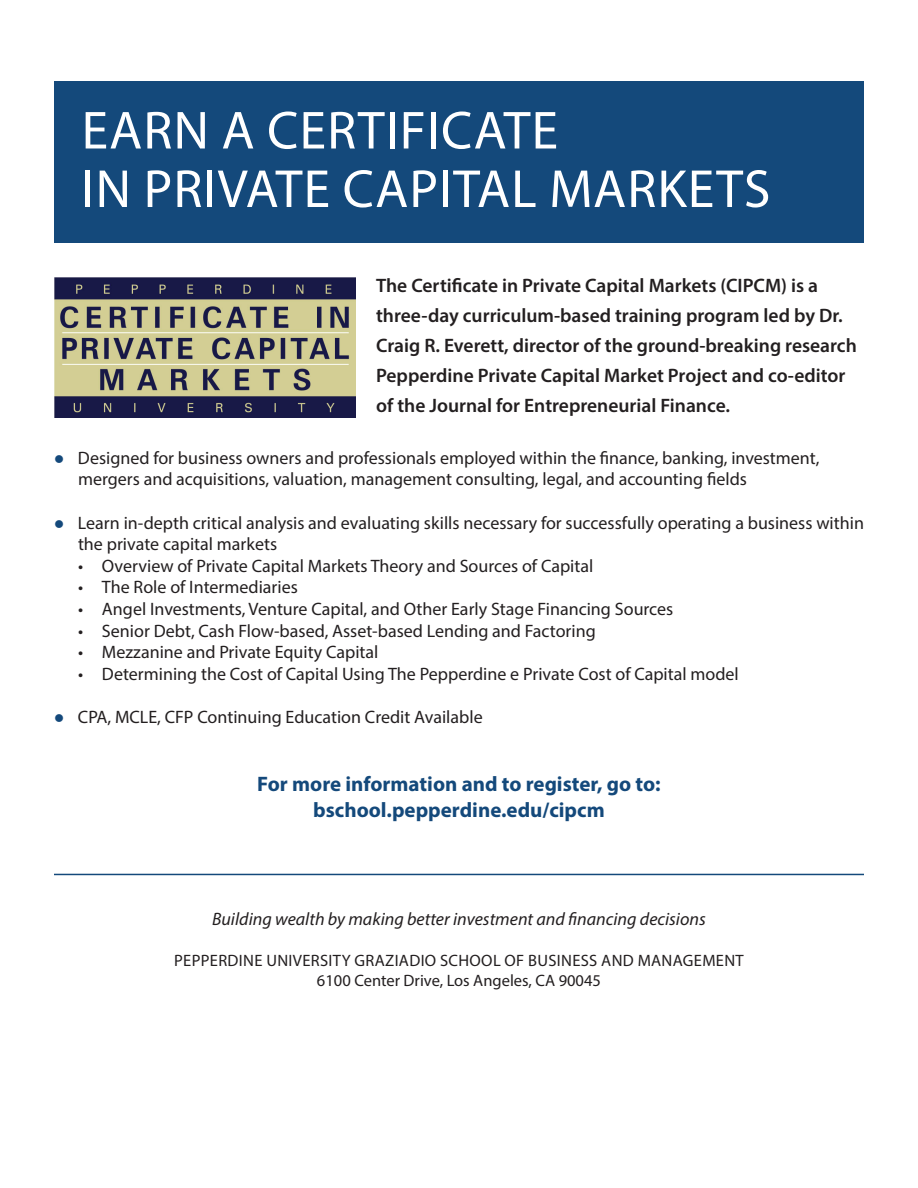
<style>
.page{position:relative;width:918px;height:1188px;background:#fff}
.page>*{position:absolute;margin:0;border:0;box-sizing:border-box;transform-origin:0 0}
.t1{font:54px "Myriad Pro";letter-spacing:.02em;color:#fff}
.t2{font:700 21px "Myriad Pro";color:#14497b}
.t3{font:600 19.5px/30px "Myriad Pro";color:#231f20}
.t4{font:18px/21.6px "Myriad Pro";color:#231f20}
.t5{font:italic 18px "Myriad Pro";color:#231f20}
.t6{font:16.5px "Myriad Pro";letter-spacing:.02em;color:#231f20}
.t7{font:16.5px "Myriad Pro";color:#231f20}
.s1{color:#14497b}
</style>
<div class="page">
<div style="left:54px;top:81px;width:810px;height:162px;background:#14497b"></div>
<img style="left:54px;top:278px;width:302px;height:140px">
<hr style="left:54px;top:874px;width:810px;height:1px;background:#14497b">
<p class="t1" style="left:82px;top:97px;width:478px">EARN A CERTIFICATE</p>
<p class="t1" style="left:82px;top:156px;width:690px">IN PRIVATE CAPITAL MARKETS</p>
<p class="t3" style="left:376px;top:270px;width:482px">The Certificate in Private Capital Markets (CIPCM) is a three-day curriculum-based training program led by Dr.<br>Craig R. Everett, director of the ground-breaking research Pepperdine Private Capital Market Project and co-editor of the Journal for Entrepreneurial Finance.</p>
<p class="t4" style="left:78px;top:447px;width:743px;text-indent:-24px"><span class="s1">●</span> Designed for business owners and professionals employed within the finance, banking, investment, mergers and acquisitions, valuation, management consulting, legal, and accounting fields</p>
<p class="t4" style="left:78px;top:511px;width:787px;text-indent:-24px"><span class="s1">●</span> Learn in-depth critical analysis and evaluating skills necessary for successfully operating a business within the private capital markets</p>
<p class="t4" style="left:78px;top:555px;width:517px">• Overview of Private Capital Markets Theory and Sources of Capital</p>
<p class="t4" style="left:78px;top:576px;width:221px">• The Role of Intermediaries</p>
<p class="t4" style="left:78px;top:598px;width:597px">• Angel Investments, Venture Capital, and Other Early Stage Financing Sources</p>
<p class="t4" style="left:78px;top:619px;width:519px">• Senior Debt, Cash Flow-based, Asset-based Lending and Factoring</p>
<p class="t4" style="left:78px;top:641px;width:302px">• Mezzanine and Private Equity Capital</p>
<p class="t4" style="left:78px;top:663px;width:662px">• Determining the Cost of Capital Using The Pepperdine e Private Cost of Capital model</p>
<p class="t4" style="left:54px;top:706px;width:430px"><span class="s1">●</span> CPA, MCLE, CFP Continuing Education Credit Available</p>
<p class="t2" style="left:257px;top:771px;width:405px">For more information and to register, go to:</p>
<p class="t2" style="left:313px;top:796px;width:293px">bschool.pepperdine.edu/cipcm</p>
<p class="t5" style="left:212px;top:907px;width:495px">Building wealth by making better investment and financing decisions</p>
<p class="t6" style="left:174px;top:950px;width:571px">PEPPERDINE UNIVERSITY GRAZIADIO SCHOOL OF BUSINESS AND MANAGEMENT</p>
<p class="t7" style="left:317px;top:970px;width:286px">6100 Center Drive, Los Angeles, CA 90045</p>
</div>
